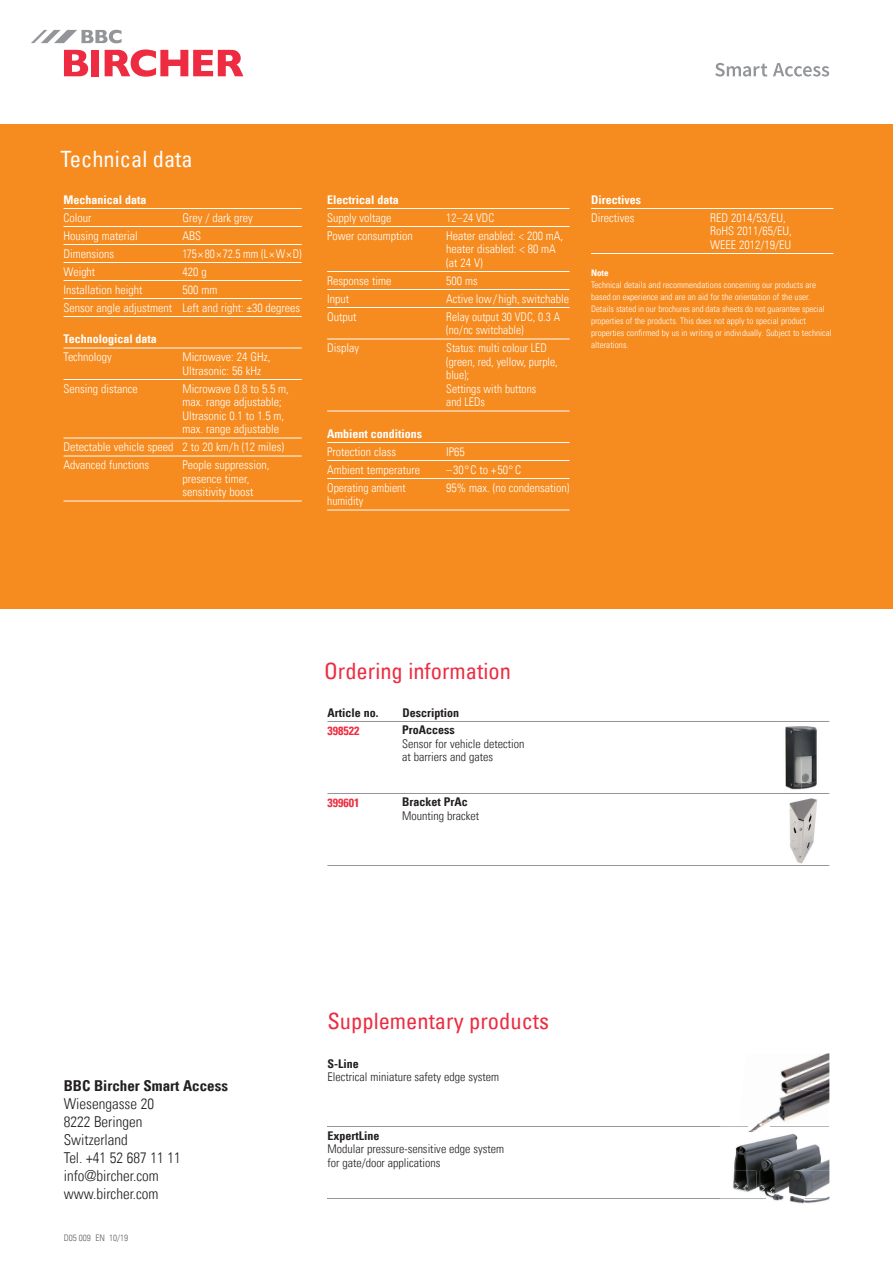
<style>
.page{position:relative;width:893px;height:1263px;background:#fff}
.page>*{position:absolute;margin:0;border:0;box-sizing:border-box;transform-origin:0 0}
.t1{font:condensed 22.5px "Univers Com 57";color:#ed2c42}
.t2{font:condensed 22.5px "Univers Com 57";color:#fff}
.t3{font:15px/18px "Univers Com 47 Light Cond";color:#231f20}
.t4{font:15px "Univers Com 67 Bold Cond";color:#231f20}
.t5{font:12px/13.5px "Univers Com 47 Light Cond";color:#fff}
.t6{font:12px/13.5px "Univers Com 47 Light Cond";color:#231f20}
.t7{font:12px/13.5px "Univers Com 47 Light Cond";color:#fff;scale:.96 1}
.t8{font:12px "Univers Com 67 Bold Cond";color:#fff}
.t9{font:12px "Univers Com 67 Bold Cond";color:#231f20}
.t10{font:12px "Univers Com 47 Light Cond";color:#fff;scale:.95 1}
.t11{font:12px "Univers Com 67 Bold Cond";color:#ed2c42}
.t12{font:9px/12px "Univers Com 47 Light Cond";letter-spacing:.005em;color:#fff}
.t13{font:9px "Univers Com 47 Light Cond";color:#636366}
.t14{font:9px "Univers Com 67 Bold Cond";color:#fff}
.s1{color:#fff}
</style>
<div class="page">
<div style="left:0;top:125px;width:893px;height:484px;background:#f68b1f"></div>
<svg style="left:64px;top:50px;width:24px;height:26px"></svg>
<div style="left:91px;top:50px;width:8px;height:26px;background:#ed2c42"></div>
<svg style="left:105px;top:49px;width:138px;height:28px"></svg>
<svg style="left:31px;top:30px;width:91px;height:13px"></svg>
<svg style="left:715px;top:63px;width:52px;height:14px"></svg>
<svg style="left:773px;top:63px;width:56px;height:14px"></svg>
<img style="left:785px;top:726px;width:32px;height:64px">
<img style="left:789px;top:798px;width:29px;height:66px">
<hr style="left:64px;top:208px;width:238px;height:1px;background:#fff">
<hr style="left:64px;top:226px;width:238px;height:1px;background:#fff">
<hr style="left:64px;top:244px;width:238px;height:1px;background:#fff">
<hr style="left:64px;top:262px;width:238px;height:1px;background:#fff">
<hr style="left:64px;top:280px;width:238px;height:1px;background:#fff">
<hr style="left:64px;top:298px;width:238px;height:1px;background:#fff">
<hr style="left:64px;top:316px;width:238px;height:1px;background:#fff">
<hr style="left:64px;top:348px;width:238px;height:1px;background:#fff">
<hr style="left:64px;top:379px;width:238px;height:1px;background:#fff">
<hr style="left:64px;top:438px;width:238px;height:1px;background:#fff">
<hr style="left:64px;top:456px;width:238px;height:1px;background:#fff">
<hr style="left:64px;top:501px;width:238px;height:1px;background:#fff">
<hr style="left:327px;top:208px;width:243px;height:1px;background:#fff">
<hr style="left:327px;top:226px;width:243px;height:1px;background:#fff">
<hr style="left:327px;top:271px;width:243px;height:1px;background:#fff">
<hr style="left:327px;top:289px;width:243px;height:1px;background:#fff">
<hr style="left:327px;top:307px;width:243px;height:1px;background:#fff">
<hr style="left:327px;top:339px;width:243px;height:1px;background:#fff">
<hr style="left:327px;top:411px;width:243px;height:1px;background:#fff">
<hr style="left:327px;top:442px;width:243px;height:1px;background:#fff">
<hr style="left:327px;top:460px;width:243px;height:1px;background:#fff">
<hr style="left:327px;top:478px;width:243px;height:1px;background:#fff">
<hr style="left:327px;top:510px;width:243px;height:1px;background:#fff">
<hr style="left:591px;top:208px;width:242px;height:1px;background:#fff">
<hr style="left:591px;top:253px;width:242px;height:1px;background:#fff">
<hr style="left:327px;top:721px;width:502px;height:1px;background:#939598">
<hr style="left:327px;top:793px;width:502px;height:1px;background:#939598">
<hr style="left:327px;top:865px;width:502px;height:1px;background:#939598">
<hr style="left:327px;top:1126px;width:502px;height:1px;background:#939598">
<hr style="left:327px;top:1198px;width:502px;height:1px;background:#939598">
<img style="left:780px;top:1053px;width:49px;height:32px">
<img style="left:760px;top:1085px;width:69px;height:38px">
<img style="left:733px;top:1130px;width:24px;height:62px">
<img style="left:757px;top:1133px;width:36px;height:63px">
<img style="left:793px;top:1134px;width:36px;height:69px">
<img style="left:720px;top:1198px;width:109px;height:1px">
<img style="left:766px;top:1196px;width:38px;height:8px">
<svg style="left:720px;top:1126px;width:19px;height:1px"></svg>
<img style="left:739px;top:1126px;width:88px;height:1px">
<img style="left:748px;top:1123px;width:22px;height:7px">
<h1 class="t2" style="left:60px;top:145px;width:134px">Technical data</h1>
<p class="t8" style="left:64px;top:192px;width:84px">Mechanical data</p>
<p class="t5" style="left:64px;top:211px;width:29px">Colour</p>
<p class="t5" style="left:183px;top:211px;width:72px">Grey / dark grey</p>
<p class="t5" style="left:64px;top:229px;width:76px">Housing material</p>
<p class="t5" style="left:183px;top:229px;width:20px">ABS</p>
<p class="t5" style="left:64px;top:247px;width:52px">Dimensions</p>
<p class="t10" style="left:183px;top:246px;width:127px">175× 80 ×72.5 mm (L×W×D)</p>
<p class="t5" style="left:64px;top:265px;width:33px">Weight</p>
<p class="t5" style="left:183px;top:265px;width:26px">420 g</p>
<p class="t5" style="left:64px;top:283px;width:80px">Installation height</p>
<p class="t5" style="left:64px;top:280px;width:238px;line-height:18px;text-indent:119px">500 mm<br>Sensor angle adjustment Left and right: ±30 degrees</p>
<p class="t8" style="left:64px;top:331px;width:95px">Technological data</p>
<p class="t5" style="left:64px;top:350px;width:50px">Technology</p>
<p class="t5" style="left:183px;top:350px;width:89px">Microwave: 24 GHz,<br>Ultrasonic: 56 kHz</p>
<p class="t5" style="left:64px;top:382px;width:76px">Sensing distance</p>
<p class="t5" style="left:183px;top:382px;width:108px">Microwave 0.8 to 5.5 m, max. range adjustable;<br>Ultrasonic 0.1 to 1.5 m, max. range adjustable</p>
<p class="t5" style="left:64px;top:438px;width:222px;line-height:18px">Detectable vehicle speed 2 to 20 km/h (12 miles)<br>Advanced functions</p>
<p class="t5" style="left:183px;top:458px;width:88px">People suppression, presence timer, sensitivity boost</p>
<p class="t8" style="left:327px;top:192px;width:73px">Electrical data</p>
<p class="t5" style="left:327px;top:211px;width:66px">Supply voltage</p>
<p class="t7" style="left:446px;top:211px;width:51px">12–24 VDC</p>
<p class="t5" style="left:327px;top:229px;width:87px">Power consumption</p>
<p class="t5" style="left:446px;top:229px;width:118px">Heater enabled: &lt; 200 mA, heater disabled: &lt; 80 mA (at 24 V)</p>
<p class="t5" style="left:327px;top:274px;width:66px">Response time</p>
<p class="t5" style="left:446px;top:274px;width:33px">500 ms</p>
<p class="t5" style="left:327px;top:292px;width:23px">Input</p>
<p class="t5" style="left:446px;top:292px;width:124px">Active low/ high, switchable</p>
<p class="t5" style="left:327px;top:310px;width:31px">Output</p>
<p class="t7" style="left:446px;top:310px;width:120px">Relay output 30 VDC, 0.3 A (no/nc switchable)</p>
<p class="t5" style="left:327px;top:341px;width:33px">Display</p>
<p class="t7" style="left:446px;top:341px;width:118px">Status: multi colour LED (green, red, yellow, purple, blue);<br>Settings with buttons<br>and LEDs</p>
<p class="t8" style="left:327px;top:426px;width:96px">Ambient conditions</p>
<p class="t5" style="left:327px;top:445px;width:70px">Protection class</p>
<p class="t5" style="left:446px;top:445px;width:20px">IP65</p>
<p class="t5" style="left:327px;top:463px;width:94px">Ambient temperature</p>
<p class="t5" style="left:446px;top:463px;width:76px">–30°C to +50°C</p>
<p class="t5" style="left:327px;top:481px;width:80px">Operating ambient</p>
<p class="t5" style="left:446px;top:481px;width:125px">95% max. (no condensation)</p>
<p class="t5" style="left:327px;top:494px;width:38px">humidity</p>
<p class="t8" style="left:591px;top:192px;width:52px">Directives</p>
<p class="t5" style="left:591px;top:211px;width:45px">Directives</p>
<p class="t5" style="left:710px;top:211px;width:83px">RED 2014/53/EU,<br>RoHS 2011/65/EU,<br>WEEE 2012/19/EU</p>
<p class="t14" style="left:591px;top:268px;width:19px">Note</p>
<p class="t12" style="left:591px;top:279px;width:242px">Technical details and recommendations concerning our products are based on experience and are an aid for the orientation of the user.<br>Details stated in our brochures and data sheets do not guarantee special properties of the products. This does not apply to special product properties confirmed by us in writing or individually. Subject to technical alterations.</p>
<h1 class="t1" style="left:324px;top:657px;width:188px">Ordering information</h1>
<p class="t9" style="left:327px;top:705px;width:52px">Article no.</p>
<p class="t9" style="left:402px;top:705px;width:124px">Description <span class="s1">Dimensions</span></p>
<p class="t11" style="left:327px;top:723px;width:33px">398522</p>
<p class="t9" style="left:402px;top:723px;width:54px">ProAccess</p>
<p class="t6" style="left:402px;top:737px;width:124px">Sensor for vehicle detection at barriers and gates</p>
<p class="t9" style="left:402px;top:795px;width:67px">Bracket PrAc</p>
<p class="t6" style="left:402px;top:809px;width:78px">Mounting bracket</p>
<p class="t11" style="left:327px;top:795px;width:33px">399601</p>
<p class="t4" style="left:64px;top:1076px;width:166px">BBC Bircher Smart Access</p>
<p class="t3" style="left:64px;top:1095px;width:119px">Wiesengasse 20<br>8222 Beringen<br>Switzerland<br>Tel. +41 52 687 11 11 info@bircher.com www.bircher.com</p>
<p class="t13" style="left:64px;top:1232px;width:66px">D05 009 EN 10/19</p>
<h1 class="t1" style="left:327px;top:1007px;width:223px">Supplementary products</h1>
<p class="t9" style="left:327px;top:1056px;width:33px">S-Line</p>
<p class="t6" style="left:327px;top:1070px;width:173px">Electrical miniature safety edge system</p>
<p class="t9" style="left:327px;top:1128px;width:53px">ExpertLine</p>
<p class="t6" style="left:327px;top:1142px;width:178px">Modular pressure-sensitive edge system for gate/door applications</p>
</div>
